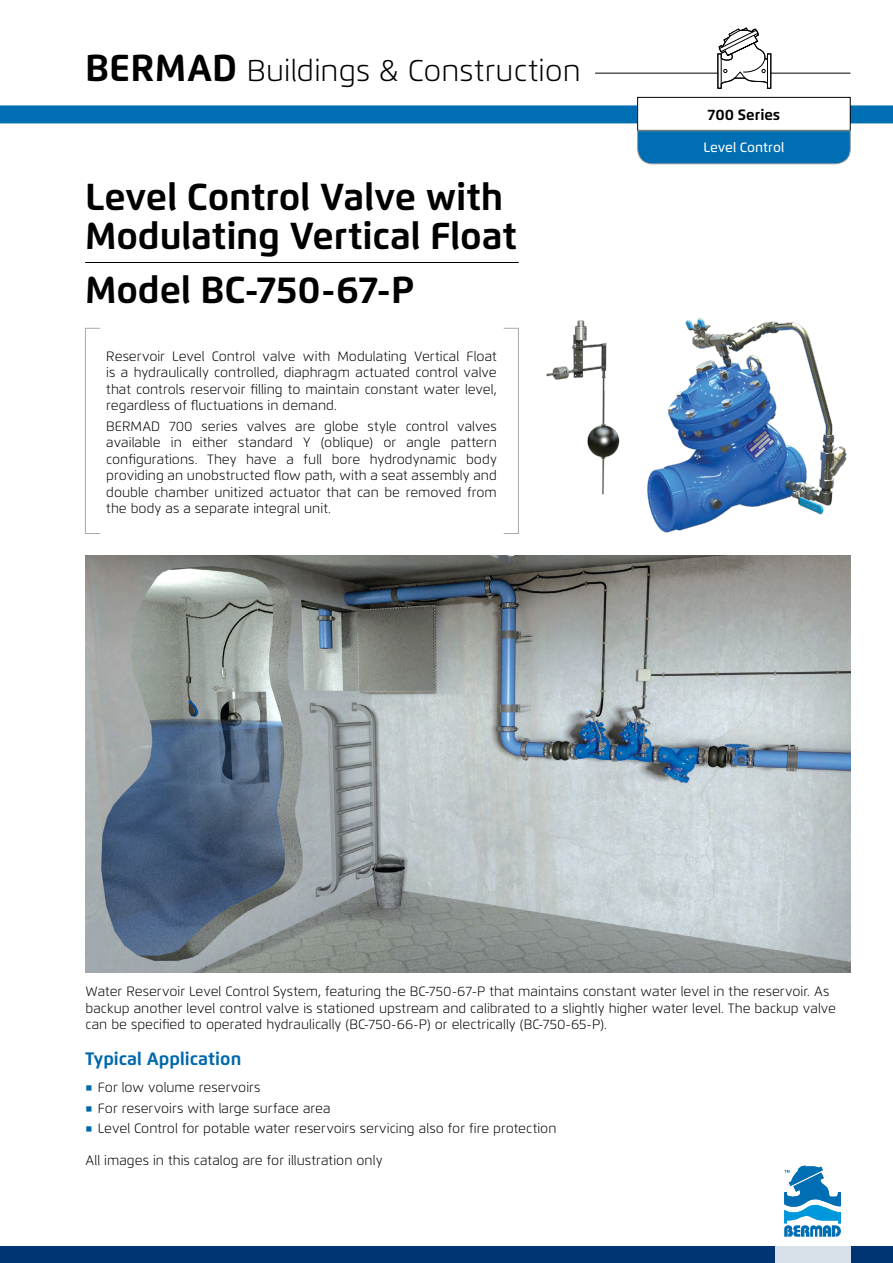
<style>
.page{position:relative;width:893px;height:1263px;background:#fff}
.page>*{position:absolute;margin:0;border:0;box-sizing:border-box;transform-origin:0 0}
.t1{font:700 37.5px/39px "Flexo";letter-spacing:-.005em;color:#000}
.t2{font:300 30px "Flexo";color:#000}
.t3{font:700 18px "Flexo";color:#0068ab}
.t4{font:700 15px "Flexo";color:#000}
.t5{font:300 13.5px/16.5px "Flexo";color:#000}
.t6{font:500 13.5px "Flexo";color:#fff}
.s1{font-weight:700;font-size:37.5px}
.s2{font-family:"Win Soft Pro";font-weight:500;font-size:20.25px;color:#0068ab}
</style>
<div class="page">
<div style="left:0;top:105px;width:893px;height:18px;background:#006eb2"></div>
<div style="left:0;top:1247px;width:893px;height:16px;background:#003573"></div>
<svg style="left:775px;top:1246px;width:75px;height:17px"></svg>
<svg style="left:784px;top:1165px;width:57px;height:72px"></svg>
<div style="left:638px;top:97px;width:212px;height:33px;background:#fff"></div>
<div style="left:637px;top:97px;width:213px;height:34px;border:1px solid #000"></div>
<hr style="left:595px;top:73px;width:255px;height:1px;background:#000">
<svg style="left:637px;top:130px;width:214px;height:34px;background:#0c71b0"></svg>
<svg style="left:717px;top:27px;width:55px;height:62px"></svg>
<div style="left:767px;top:54px;width:4px;height:35px;border:1px solid #000"></div>
<svg style="left:85px;top:328px;width:434px;height:206px"></svg>
<hr style="left:85px;top:262px;width:434px;height:1px;background:#000">
<img style="left:647px;top:318px;width:200px;height:215px">
<img style="left:546px;top:320px;width:74px;height:175px">
<img style="left:85px;top:556px;width:765px;height:417px">
<h2 class="t2" style="left:85px;top:52px;width:497px"><span class="s1">BERMAD</span> Buildings &amp; Construction</h2>
<h1 class="t1" style="left:85px;top:177px;width:434px">Level Control Valve with<br>Modulating Vertical Float</h1>
<h1 class="t1" style="left:85px;top:270px;width:331px">Model BC-750-67-P</h1>
<p class="t5" style="left:106px;top:348px;width:392px;text-align:justify">Reservoir Level Control valve with Modulating Vertical Float is a hydraulically controlled, diaphragm actuated control valve that controls reservoir filling to maintain constant water level, regardless of fluctuations in demand.</p>
<p class="t5" style="left:106px;top:418px;width:392px;text-align:justify">BERMAD 700 series valves are globe style control valves available in either standard Y (oblique) or angle pattern configurations. They have a full bore hydrodynamic body providing an unobstructed flow path, with a seat assembly and double chamber unitized actuator that can be removed from the body as a separate integral unit.</p>
<p class="t4" style="left:708px;top:105px;width:74px">700 Series</p>
<p class="t6" style="left:703px;top:139px;width:82px">Level Control</p>
<p class="t5" style="left:86px;top:983px;width:752px">Water Reservoir Level Control System, featuring the BC-750-67-P that maintains constant water level in the reservoir. As backup another level control valve is stationed upstream and calibrated to a slightly higher water level. The backup valve can be specified to operated hydraulically (BC-750-66-P) or electrically (BC-750-65-P).</p>
<h3 class="t3" style="left:85px;top:1047px;width:158px">Typical Application</h3>
<p class="t5" style="left:85px;top:1077px;width:473px;line-height:20.7px"><span class="s2">ֺ</span> For low volume reservoirs<br><span class="s2">ֺ</span> For reservoirs with large surface area<br><span class="s2">ֺ</span> Level Control for potable water reservoirs servicing also for fire protection</p>
<p class="t5" style="left:86px;top:1152px;width:299px">All images in this catalog are for illustration only</p>
</div>
